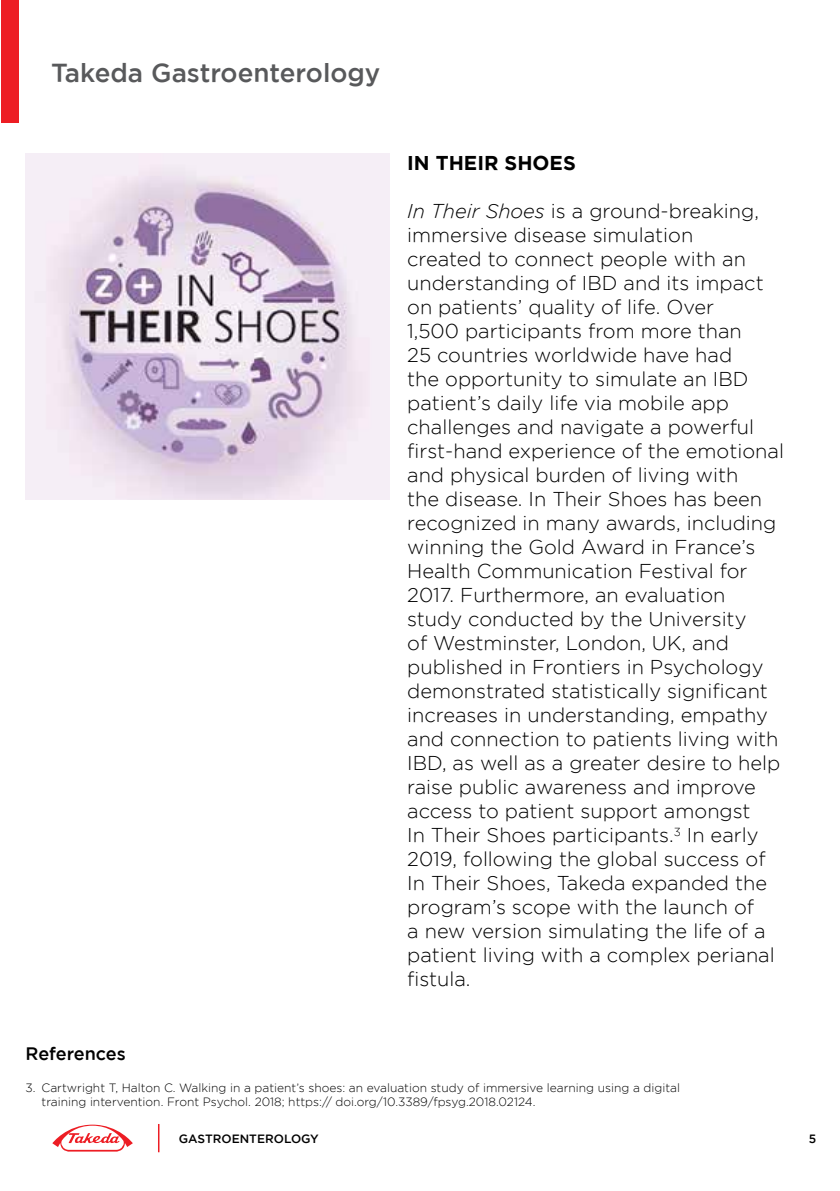
<style>
.page{position:relative;width:840px;height:1191px;background:#fff}
.page>*{position:absolute;margin:0;border:0;box-sizing:border-box;transform-origin:0 0}
.t1{font:500 26px "Gotham HTF";color:#58595b}
.t2{font:300 20px/24px "Gotham HTF";color:#000}
.t3{font:700 20px "Gotham HTF";color:#000}
.t4{font:500 18px "Gotham HTF";color:#000}
.t5{font:300 12px/14.4px "Gotham HTF";color:#000}
.t6{font:500 12px "Gotham HTF";color:#000}
.s1{font-style:italic}
</style>
<div class="page">
<svg style="left:52px;top:1124px;width:81px;height:28px"></svg>
<svg style="left:158px;top:1124px;width:1px;height:28px"></svg>
<div style="left:1px;top:0;width:17px;height:122px;background:#ed1d24"></div>
<img style="left:26px;top:153px;width:363px;height:346px">
<h1 class="t1" style="left:51px;top:58px;width:331px">Takeda Gastroenterology</h1>
<p class="t3" style="left:407px;top:151px;width:170px">IN THEIR SHOES</p>
<p class="t2" style="left:407px;top:198px;width:378px"><span class="s1">In Their Shoes</span> is a ground-breaking, immersive disease simulation<br>created to connect people with an understanding of IBD and its impact on patients’ quality of life. Over<br>1,500 participants from more than<br>25 countries worldwide have had<br>the opportunity to simulate an IBD patient’s daily life via mobile app challenges and navigate a powerful first-hand experience of the emotional and physical burden of living with<br>the disease. In Their Shoes has been recognized in many awards, including winning the Gold Award in France’s Health Communication Festival for 2017. Furthermore, an evaluation study conducted by the University<br>of Westminster, London, UK, and published in Frontiers in Psychology demonstrated statistically significant increases in understanding, empathy and connection to patients living with IBD, as well as a greater desire to help raise public awareness and improve access to patient support amongst<br>In Their Shoes participants.<sup>3</sup> In early 2019, following the global success of In Their Shoes, Takeda expanded the program’s scope with the launch of<br>a new version simulating the life of a patient living with a complex perianal fistula.</p>
<p class="t4" style="left:26px;top:1043px;width:102px">References</p>
<p class="t5" style="left:42px;top:1079px;width:639px;text-indent:-16px">3. Cartwright T, Halton C. Walking in a patient’s shoes: an evaluation study of immersive learning using a digital training intervention. Front Psychol. 2018; https:// doi.org/10.3389/fpsyg.2018.02124.</p>
<p class="t6" style="left:179px;top:1132px;width:141px">GASTROENTEROLOGY</p>
<p class="t6" style="left:808px;top:1132px;width:9px">5</p>
</div>
